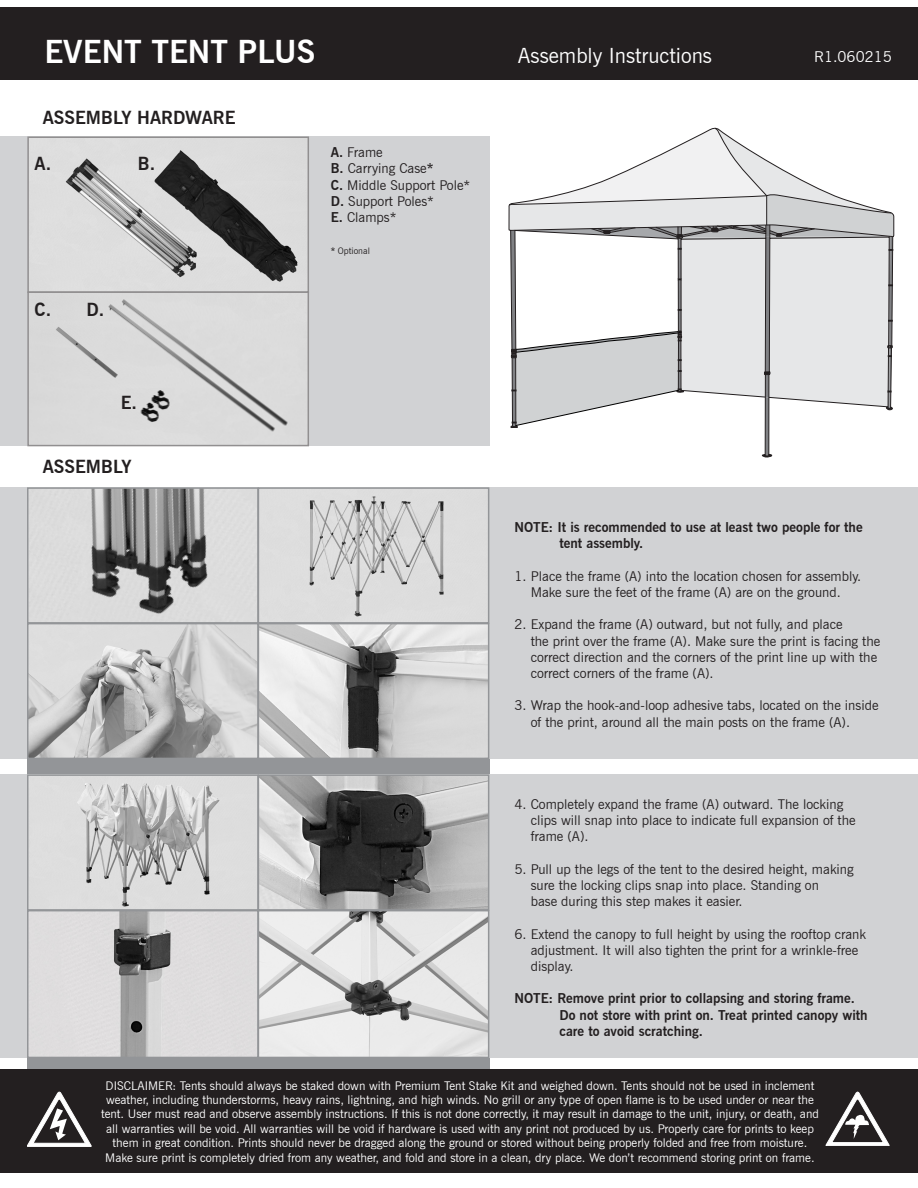
<style>
.page{position:relative;width:918px;height:1188px;background:#fff}
.page>*{position:absolute;margin:0;border:0;box-sizing:border-box;transform-origin:0 0}
.t1{font:700 31.5px "News Gothic BT";color:#fff}
.t2{font:21px "News Gothic BT";color:#fff}
.t3{font:700 18px "News Gothic BT";color:#231f20}
.t4{font:15px "News Gothic BT";color:#fff}
.t5{font:13.5px "News Gothic BT";color:#231f20}
.t6{font:700 13.5px "News Gothic BT";color:#231f20}
.t7{font:12px/14.4px "News Gothic BT";color:#fff;text-align:center}
.t8{font:9px "News Gothic BT";color:#231f20}
.s1{font-weight:700}
</style>
<div class="page">
<div style="left:27px;top:489px;width:462px;height:600px;background:#939598"></div>
<div style="left:0;top:487px;width:918px;height:272px;background:#d1d2d4"></div>
<div style="left:0;top:136px;width:489px;height:310px;background:#d1d2d4"></div>
<div style="left:0;top:774px;width:918px;height:284px;background:#d1d2d4"></div>
<img style="left:30px;top:139px;width:276px;height:151px">
<div style="left:27px;top:136px;width:282px;height:157px;border:2px solid #918f90"></div>
<svg style="left:56px;top:294px;width:250px;height:149px;fill:#dbdbdb"></svg>
<div style="left:27px;top:291px;width:282px;height:155px;border:2px solid #918f90"></div>
<div style="left:0;top:7px;width:918px;height:73px;background:#231f20"></div>
<img style="left:30px;top:490px;width:226px;height:131px">
<div style="left:27px;top:487px;width:232px;height:137px;border:2px solid #939598"></div>
<svg style="left:30px;top:626px;width:226px;height:130px"></svg>
<div style="left:27px;top:623px;width:232px;height:136px;border:2px solid #939598"></div>
<svg style="left:261px;top:490px;width:225px;height:131px;fill:#ddd"></svg>
<div style="left:258px;top:487px;width:231px;height:137px;border:2px solid #939598"></div>
<svg style="left:261px;top:626px;width:225px;height:130px"></svg>
<div style="left:258px;top:623px;width:231px;height:136px;border:2px solid #939598"></div>
<img style="left:30px;top:777px;width:226px;height:131px">
<div style="left:27px;top:774px;width:232px;height:137px;border:2px solid #939598"></div>
<svg style="left:30px;top:913px;width:226px;height:142px;fill:#dedddd"></svg>
<div style="left:27px;top:910px;width:232px;height:148px;border:2px solid #939598"></div>
<svg style="left:261px;top:777px;width:225px;height:131px"></svg>
<div style="left:258px;top:774px;width:231px;height:137px;border:2px solid #939598"></div>
<svg style="left:261px;top:913px;width:225px;height:142px;background:#d8d8d8"></svg>
<div style="left:258px;top:910px;width:231px;height:148px;border:2px solid #939598"></div>
<svg style="left:509px;top:128px;width:385px;height:329px"></svg>
<div style="left:0;top:1070px;width:918px;height:103px;background:#231f20"></div>
<svg style="left:27px;top:1091px;width:64px;height:56px"></svg>
<svg style="left:825px;top:1091px;width:65px;height:55px"></svg>
<p class="t1" style="left:44px;top:33px;width:272px">EVENT TENT PLUS</p>
<p class="t2" style="left:518px;top:42px;width:196px">Assembly Instructions</p>
<p class="t4" style="left:814px;top:48px;width:79px">R1.060215</p>
<p class="t3" style="left:43px;top:107px;width:194px">ASSEMBLY HARDWARE</p>
<p class="t3" style="left:35px;top:152px;width:18px">A.</p>
<p class="t3" style="left:138px;top:152px;width:19px">B.</p>
<p class="t3" style="left:35px;top:299px;width:18px">C.</p>
<p class="t3" style="left:87px;top:299px;width:19px">D.</p>
<p class="t3" style="left:121px;top:391px;width:18px">E.</p>
<p class="t3" style="left:43px;top:455px;width:90px">ASSEMBLY</p>
<p class="t5" style="left:331px;top:144px;width:54px"><span class="s1">A.</span> Frame</p>
<p class="t5" style="left:331px;top:160px;width:104px"><span class="s1">B.</span> Carrying Case<span class="s1">*</span></p>
<p class="t5" style="left:331px;top:177px;width:141px"><span class="s1">C.</span> Middle Support Pole*</p>
<p class="t5" style="left:331px;top:193px;width:105px"><span class="s1">D.</span> Support Poles*</p>
<p class="t5" style="left:331px;top:209px;width:67px"><span class="s1">E.</span> Clamps*</p>
<p class="t8" style="left:331px;top:246px;width:41px"><span class="s1">*</span> Optional</p>
<p class="t6" style="left:514px;top:519px;width:350px">NOTE: It is recommended to use at least two people for the</p>
<p class="t6" style="left:559px;top:535px;width:85px">tent assembly.</p>
<p class="t5" style="left:514px;top:568px;width:348px">1. Place the frame (A) into the location chosen for assembly.</p>
<p class="t5" style="left:531px;top:584px;width:312px">Make sure the feet of the frame (A) are on the ground.</p>
<p class="t5" style="left:514px;top:616px;width:330px">2. Expand the frame (A) outward, but not fully, and place</p>
<p class="t5" style="left:531px;top:633px;width:351px">the print over the frame (A). Make sure the print is facing the</p>
<p class="t5" style="left:531px;top:649px;width:348px">correct direction and the corners of the print line up with the</p>
<p class="t5" style="left:531px;top:665px;width:184px">correct corners of the frame (A).</p>
<p class="t5" style="left:514px;top:697px;width:366px">3. Wrap the hook-and-loop adhesive tabs, located on the inside</p>
<p class="t5" style="left:531px;top:714px;width:321px">of the print, around all the main posts on the frame (A).</p>
<p class="t5" style="left:514px;top:796px;width:330px">4. Completely expand the frame (A) outward. The locking</p>
<p class="t5" style="left:531px;top:812px;width:326px">clips will snap into place to indicate full expansion of the</p>
<p class="t5" style="left:531px;top:828px;width:59px">frame (A).</p>
<p class="t5" style="left:514px;top:861px;width:341px">5. Pull up the legs of the tent to the desired height, making</p>
<p class="t5" style="left:531px;top:877px;width:290px">sure the locking clips snap into place. Standing on</p>
<p class="t5" style="left:531px;top:893px;width:213px">base during this step makes it easier.</p>
<p class="t5" style="left:514px;top:926px;width:353px">6. Extend the canopy to full height by using the rooftop crank</p>
<p class="t5" style="left:531px;top:942px;width:329px">adjustment. It will also tighten the print for a wrinkle-free</p>
<p class="t5" style="left:531px;top:958px;width:44px">display.</p>
<p class="t6" style="left:514px;top:990px;width:342px">NOTE: Remove print prior to collapsing and storing frame.</p>
<p class="t6" style="left:559px;top:1007px;width:310px">Do not store with print on. Treat printed canopy with</p>
<p class="t6" style="left:559px;top:1023px;width:145px">care to avoid scratching.</p>
<p class="t7" style="left:101px;top:1078px;width:719px">DISCLAIMER: Tents should always be staked down with Premium Tent Stake Kit and weighed down. Tents should not be used in inclement weather, including thunderstorms, heavy rains, lightning, and high winds. No grill or any type of open flame is to be used under or near the tent. User must read and observe assembly instructions. If this is not done correctly, it may result in damage to the unit, injury, or death, and all warranties will be void. All warranties will be void if hardware is used with any print not produced by us. Properly care for prints to keep them in great condition. Prints should never be dragged along the ground or stored without being properly folded and free from moisture.<br>Make sure print is completely dried from any weather, and fold and store in a clean, dry place. We don’t recommend storing print on frame.</p>
</div>
